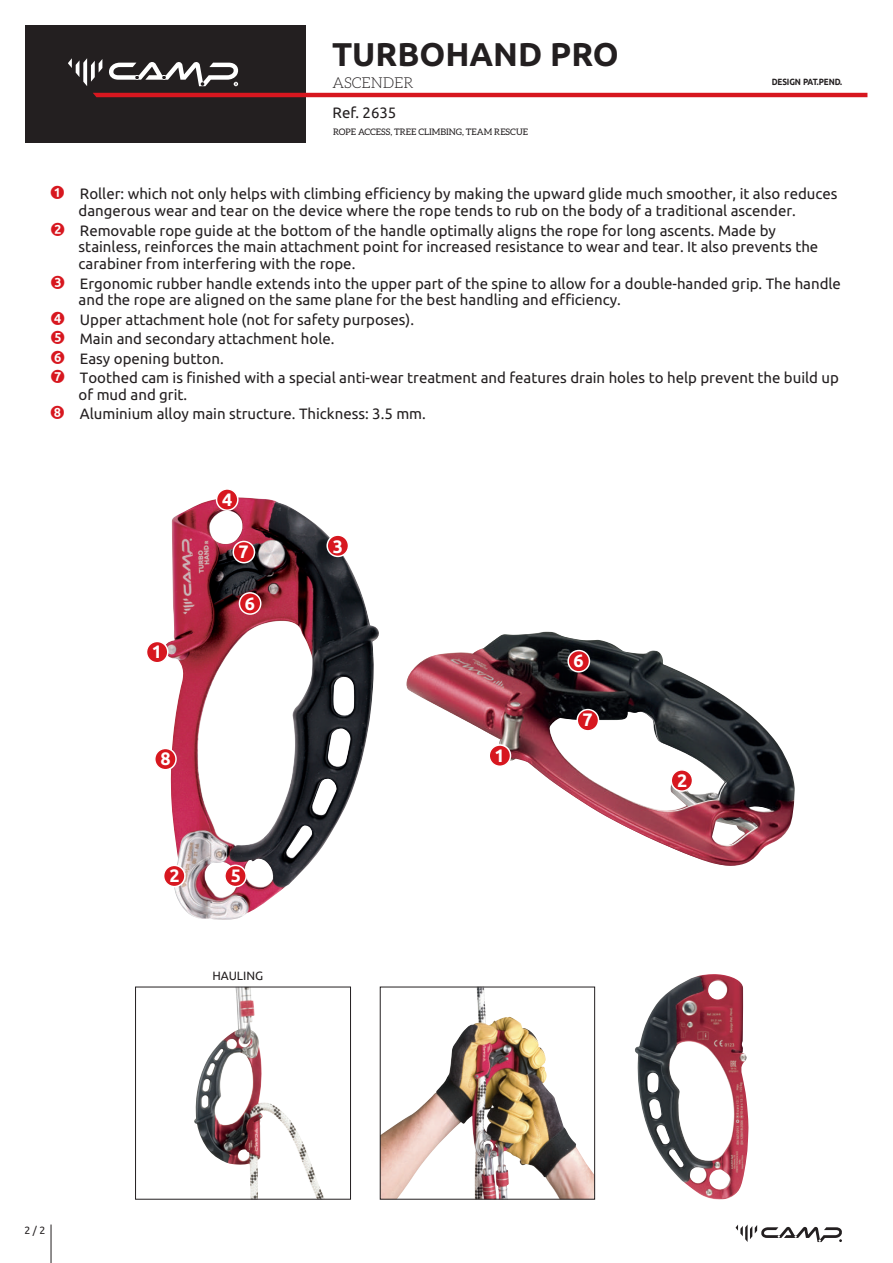
<style>
.page{position:relative;width:893px;height:1263px;background:#fff}
.page>*{position:absolute;margin:0;border:0;box-sizing:border-box;transform-origin:0 0}
.t1{font:700 32.85px "Ubuntu";color:#231f20}
.t2{font:700 18px "Ubuntu";color:#fff}
.t3{font:15px/16.8px "Ubuntu";color:#231f20}
.t4{font:300 15px "Aleo";color:#231f20}
.t5{font:12px "Ubuntu";color:#231f20}
.t6{font:10.5px "Ubuntu";color:#231f20}
.t7{font:9px "Aleo";color:#231f20}
.t8{font:700 9px "Ubuntu";letter-spacing:-.015em;color:#231f20;scale:.9 1}
.s1{font-family:"Ubuntu circulate";color:#d7171f}
</style>
<div class="page">
<img style="left:382px;top:989px;width:211px;height:208px">
<div style="left:380px;top:987px;width:215px;height:212px;border:1px solid #231f20"></div>
<img style="left:194px;top:989px;width:130px;height:208px">
<div style="left:135px;top:987px;width:216px;height:212px;border:1px solid #231f20"></div>
<img style="left:635px;top:974px;width:114px;height:226px">
<img style="left:169px;top:497px;width:210px;height:423px">
<svg style="left:326px;top:534px;width:24px;height:24px"></svg>
<svg style="left:215px;top:489px;width:24px;height:23px"></svg>
<svg style="left:232px;top:540px;width:24px;height:24px"></svg>
<svg style="left:238px;top:591px;width:24px;height:25px"></svg>
<svg style="left:147px;top:642px;width:22px;height:20px"></svg>
<svg style="left:155px;top:747px;width:23px;height:24px"></svg>
<svg style="left:223px;top:864px;width:25px;height:24px"></svg>
<svg style="left:164px;top:864px;width:22px;height:24px"></svg>
<img style="left:406px;top:632px;width:389px;height:234px">
<svg style="left:488px;top:743px;width:24px;height:25px"></svg>
<svg style="left:670px;top:768px;width:24px;height:25px"></svg>
<svg style="left:576px;top:708px;width:24px;height:24px"></svg>
<svg style="left:567px;top:649px;width:24px;height:24px"></svg>
<div style="left:26px;top:26px;width:280px;height:117px;background:#231f20"></div>
<hr style="left:93px;top:93px;width:774px;height:4px;background:#d7171f">
<svg style="left:68px;top:58px;width:171px;height:28px"></svg>
<hr style="left:51px;top:1224px;width:1px;height:39px;background:#231f20">
<svg style="left:736px;top:1224px;width:106px;height:18px"></svg>
<h1 class="t1" style="left:332px;top:40px;width:288px">TURBOHAND PRO</h1>
<p class="t4" style="left:333px;top:76px;width:82px">ASCENDER</p>
<p class="t7" style="left:333px;top:127px;width:197px">ROPE ACCESS, TREE CLIMBING, TEAM RESCUE</p>
<p class="t3" style="left:333px;top:105px;width:65px">Ref. 2635</p>
<p class="t8" style="left:772px;top:78px;width:80px">DESIGN PAT.PEND.</p>
<p class="t3" style="left:79px;top:187px;width:760px;text-indent:-28px"><span class="s1">1</span> Roller: which not only helps with climbing efficiency by making the upward glide much smoother, it also reduces dangerous wear and tear on the device where the rope tends to rub on the body of a traditional ascender.</p>
<p class="t3" style="left:79px;top:223px;width:741px;text-indent:-28px"><span class="s1">2</span> Removable rope guide at the bottom of the handle optimally aligns the rope for long ascents. Made by stainless, reinforces the main attachment point for increased resistance to wear and tear. It also prevents the carabiner from interfering with the rope.</p>
<p class="t3" style="left:79px;top:276px;width:764px;text-indent:-28px"><span class="s1">3</span> Ergonomic rubber handle extends into the upper part of the spine to allow for a double-handed grip. The handle and the rope are aligned on the same plane for the best handling and efficiency.</p>
<p class="t3" style="left:51px;top:312px;width:365px"><span class="s1">4</span> Upper attachment hole (not for safety purposes).</p>
<p class="t3" style="left:51px;top:351px;width:174px"><span class="s1">6</span> Easy opening button.</p>
<p class="t3" style="left:51px;top:331px;width:285px"><span class="s1">5</span> Main and secondary attachment hole.</p>
<p class="t3" style="left:79px;top:370px;width:762px;text-indent:-28px"><span class="s1">7</span> Toothed cam is finished with a special anti-wear treatment and features drain holes to help prevent the build up of mud and grit.</p>
<p class="t3" style="left:51px;top:406px;width:376px"><span class="s1">8</span> Aluminium alloy main structure. Thickness: 3.5 mm.</p>
<p class="t6" style="left:25px;top:1225px;width:22px">2 / 2</p>
<p class="t2" style="left:222px;top:492px;width:12px">4</p>
<p class="t2" style="left:152px;top:644px;width:12px">1</p>
<p class="t2" style="left:161px;top:751px;width:12px">8</p>
<p class="t2" style="left:238px;top:544px;width:12px">7</p>
<p class="t2" style="left:245px;top:596px;width:12px">6</p>
<p class="t2" style="left:169px;top:868px;width:12px">2</p>
<p class="t2" style="left:231px;top:868px;width:12px">5</p>
<p class="t5" style="left:212px;top:970px;width:52px">HAULING</p>
<p class="t2" style="left:333px;top:539px;width:12px">3</p>
<p class="t2" style="left:494px;top:748px;width:12px">1</p>
<p class="t2" style="left:573px;top:653px;width:12px">6</p>
<p class="t2" style="left:582px;top:712px;width:12px">7</p>
<p class="t2" style="left:677px;top:773px;width:12px">2</p>
</div>
